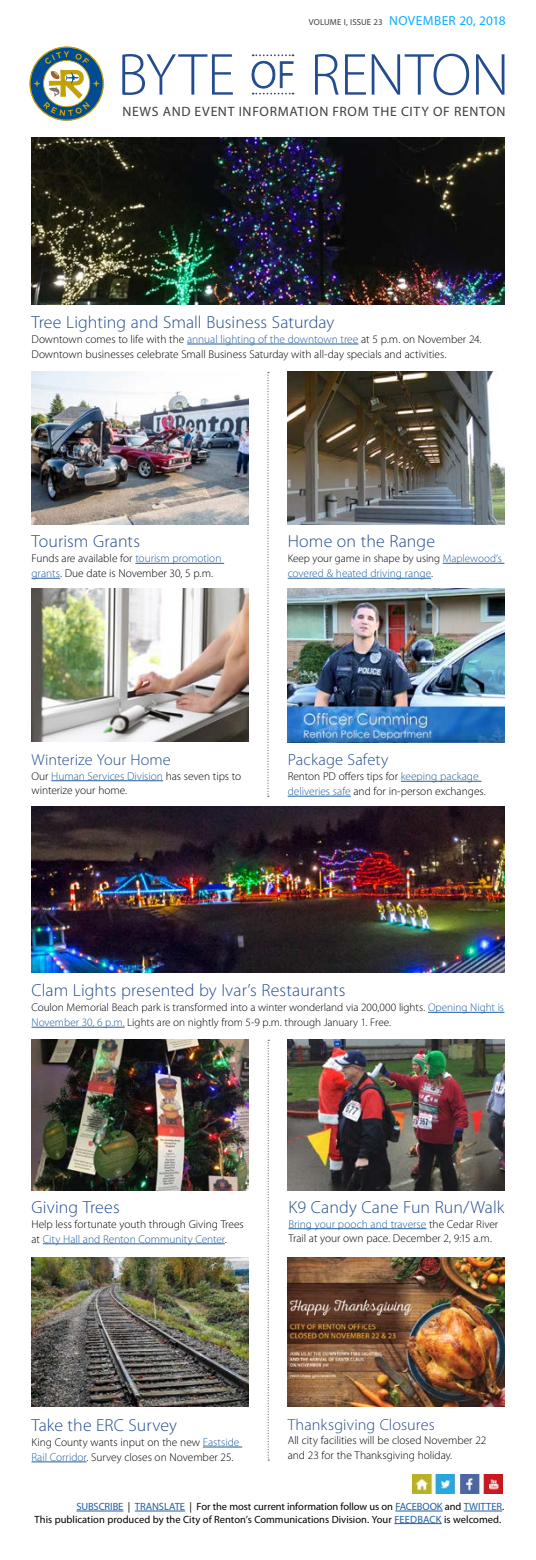
<style>
.page{position:relative;width:536px;height:1560px;background:#fff}
.page>*{position:absolute;margin:0;border:0;box-sizing:border-box;transform-origin:0 0}
.t1{font:300 17.5px "Myriad Pro";letter-spacing:.005em;color:#234c8e}
.t2{font:300 16.19px "Myriad Pro";letter-spacing:.01em;color:#224d8e}
.t3{font:300 15.92px "Myriad Pro";letter-spacing:.005em;color:#234c8e}
.t4{font:300 15.84px "Myriad Pro";letter-spacing:.005em;color:#234c8e}
.t5{font:13.56px "Myriad Pro";letter-spacing:.05em;color:#3b413c}
.t6{font:300 11.38px/14.9px "Myriad Pro";letter-spacing:-.005em;color:#000}
.t7{font:300 11.38px "Myriad Pro";letter-spacing:-.005em;color:#215e9e}
.t8{font:300 11.2px/14.9px "Myriad Pro";letter-spacing:-.005em;color:#000}
.t9{font:300 11.03px "Myriad Pro";letter-spacing:-.005em;color:#000}
.t10{font:10.5px/12.6px "Myriad Pro";letter-spacing:-.005em;color:#000;text-align:right}
.t11{font:8.75px "Myriad Pro";letter-spacing:.015em;color:#3b413c}
.s1{font-size:13.12px;color:#0daeff}
.s2{color:#215e9e}
.s3{color:#000}
</style>
<div class="page">
<hr style="left:76px;top:1510px;width:47px;height:1px;background:#215e9e">
<hr style="left:135px;top:1510px;width:50px;height:1px;background:#215e9e">
<hr style="left:395px;top:1510px;width:47px;height:1px;background:#215e9e">
<hr style="left:463px;top:1510px;width:39px;height:1px;background:#215e9e">
<hr style="left:394px;top:1523px;width:47px;height:1px;background:#215e9e">
<img style="left:412px;top:1474px;width:90px;height:19px">
<hr style="left:442px;top:563px;width:62px;height:1px;background:#215e9e">
<hr style="left:287px;top:578px;width:144px;height:1px;background:#215e9e">
<svg style="left:29px;top:46px;width:75px;height:75px"></svg>
<svg style="left:315px;top:54px;width:189px;height:41px"></svg>
<svg style="left:122px;top:54px;width:111px;height:41px"></svg>
<svg style="left:252px;top:54px;width:41px;height:40px"></svg>
<hr style="left:51px;top:780px;width:112px;height:1px;background:#215e9e">
<hr style="left:187px;top:344px;width:171px;height:1px;background:#215e9e">
<hr style="left:43px;top:1243px;width:182px;height:1px;background:#215e9e">
<hr style="left:400px;top:781px;width:81px;height:1px;background:#215e9e">
<hr style="left:287px;top:795px;width:64px;height:1px;background:#215e9e">
<img style="left:287px;top:588px;width:217px;height:154px">
<img style="left:287px;top:1257px;width:217px;height:149px">
<hr style="left:288px;top:1228px;width:138px;height:1px;background:#215e9e">
<img style="left:287px;top:371px;width:217px;height:153px">
<img style="left:32px;top:138px;width:472px;height:167px">
<img style="left:287px;top:1039px;width:217px;height:151px">
<hr style="left:428px;top:1012px;width:76px;height:1px;background:#215e9e">
<hr style="left:32px;top:1026px;width:93px;height:1px;background:#215e9e">
<img style="left:31px;top:806px;width:473px;height:166px">
<hr style="left:135px;top:563px;width:89px;height:1px;background:#215e9e">
<svg style="left:32px;top:578px;width:28px;height:1px"></svg>
<img style="left:32px;top:1039px;width:216px;height:151px">
<hr style="left:203px;top:1446px;width:39px;height:1px;background:#215e9e">
<hr style="left:32px;top:1461px;width:54px;height:1px;background:#215e9e">
<img style="left:32px;top:1257px;width:216px;height:149px">
<img style="left:32px;top:371px;width:216px;height:153px">
<img style="left:32px;top:588px;width:216px;height:154px">
<svg style="left:267px;top:372px;width:2px;height:425px"></svg>
<svg style="left:267px;top:1039px;width:2px;height:421px"></svg>
<p class="t11" style="left:309px;top:16px;width:198px">VOLUME I, ISSUE 23 <span class="s1">NOVEMBER 20, 2018</span></p>
<p class="t5" style="left:122px;top:103px;width:384px">NEWS AND EVENT INFORMATION FROM THE CITY OF RENTON</p>
<h1 class="t1" style="left:32px;top:311px;width:304px">Tree Lighting and Small Business Saturday</h1>
<p class="t6" style="left:32px;top:331px;width:451px">Downtown comes to life with the <span class="s2">annual lighting of the downtown tree</span> at 5 p.m. on November 24.<br>Downtown businesses celebrate Small Business Saturday with all-day specials and activities.</p>
<h1 class="t1" style="left:32px;top:531px;width:110px">Tourism Grants</h1>
<p class="t6" style="left:32px;top:551px;width:191px">Funds are available for <span class="s2">tourism promotion grants</span>. Due date is November 30, 5 p.m.</p>
<h1 class="t1" style="left:287px;top:531px;width:149px">Home on the Range</h1>
<p class="t9" style="left:287px;top:552px;width:215px">Keep your game in shape by using <span class="s2">Maplewood’s</span></p>
<p class="t7" style="left:287px;top:566px;width:147px">covered &amp; heated driving range<span class="s3">.</span></p>
<h3 class="t4" style="left:32px;top:750px;width:141px">Winterize Your Home</h3>
<p class="t6" style="left:32px;top:768px;width:211px">Our <span class="s2">Human Services Division</span> has seven tips to winterize your home.</p>
<h2 class="t2" style="left:287px;top:750px;width:102px">Package Safety</h2>
<p class="t6" style="left:287px;top:768px;width:200px">Renton PD offers tips for <span class="s2">keeping package deliveries safe</span> and for in-person exchanges.</p>
<h1 class="t1" style="left:32px;top:979px;width:315px">Clam Lights presented by Ivar’s Restaurants</h1>
<p class="t8" style="left:32px;top:999px;width:474px">Coulon Memorial Beach park is transformed into a winter wonderland via 200,000 lights. <span class="s2">Opening Night is<br>November 30, 6 p.m.</span> Lights are on nightly from 5-9 p.m. through January 1. Free.</p>
<h1 class="t1" style="left:32px;top:1196px;width:90px">Giving Trees</h1>
<p class="t6" style="left:32px;top:1216px;width:214px">Help less fortunate youth through Giving Trees at <span class="s2">City Hall and Renton Community Center</span>.</p>
<h1 class="t1" style="left:288px;top:1196px;width:217px">K9 Candy Cane Fun Run/Walk</h1>
<p class="t6" style="left:288px;top:1216px;width:211px"><span class="s2">Bring your pooch and traverse</span> the Cedar River<br>Trail at your own pace. December 2, 9:15 a.m.</p>
<h1 class="t1" style="left:32px;top:1414px;width:147px">Take the ERC Survey</h1>
<p class="t6" style="left:32px;top:1434px;width:209px">King County wants input on the new <span class="s2">Eastside<br>Rail Corridor</span>. Survey closes on November 25.</p>
<h3 class="t3" style="left:287px;top:1414px;width:148px">Thanksgiving Closures</h3>
<p class="t6" style="left:287px;top:1432px;width:200px">All city facilities will be closed November 22 and 23 for the Thanksgiving holiday.</p>
<p class="t10" style="left:35px;top:1499px;width:471px"><span class="s2">SUBSCRIBE</span> | <span class="s2">TRANSLATE</span> | For the most current information follow us on <span class="s2">FACEBOOK</span> and <span class="s2">TWITTER</span>.<br>This publication produced by the City of Renton’s Communications Division. Your <span class="s2">FEEDBACK</span> is welcomed.</p>
</div>
